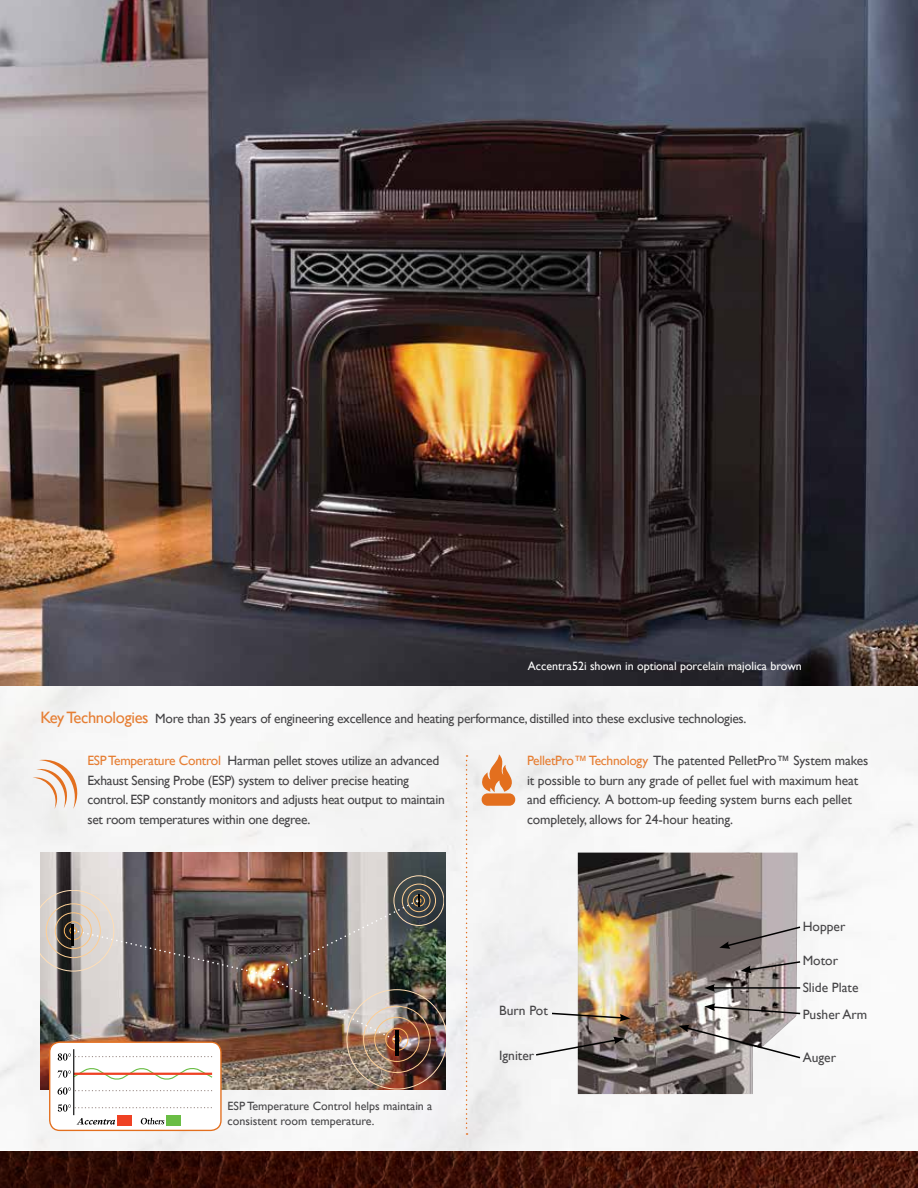
<style>
.page{position:relative;width:918px;height:1188px;background:#fff}
.page>*{position:absolute;margin:0;border:0;box-sizing:border-box;transform-origin:0 0}
.t1{font:13.5px/19.5px "Gill Sans";letter-spacing:-.02em;color:#464547}
.t2{font:13.5px/26.8px "Gill Sans";color:#464547}
.t3{font:12px/15px "Gill Sans";color:#464547}
.t4{font:12px "Gill Sans";color:#fff}
.s1{font-size:16.5px;color:#e67e33}
.s2{color:#e67e33}
</style>
<div class="page">
<div style="left:0;top:686px;width:918px;height:465px;background:#f6f6f6"></div>
<img style="left:41px;top:853px;width:405px;height:37px">
<div style="left:50px;top:1042px;width:171px;height:88px;background:#fff;border-radius:10px"></div>
<svg style="left:58px;top:1104px;width:154px;height:8px"></svg>
<hr style="left:73px;top:1049px;width:1px;height:66px;background:#000">
<div style="left:117px;top:1115px;width:14px;height:10px;background:#ef4123"></div>
<div style="left:167px;top:1115px;width:14px;height:10px;background:#6abd45"></div>
<svg style="left:141px;top:1118px;width:23px;height:6px"></svg>
<svg style="left:77px;top:1118px;width:38px;height:7px"></svg>
<div style="left:49px;top:1042px;width:173px;height:89px;border:1px solid #e36f1e;border-radius:10px"></div>
<div style="left:408px;top:889px;width:22px;height:23px;border:1px solid #fdc681;border-radius:50%"></div>
<div style="left:402px;top:884px;width:34px;height:33px;border:1px solid #fecf95;border-radius:50%"></div>
<img style="left:41px;top:890px;width:405px;height:205px">
<img style="left:0;top:0;width:918px;height:686px">
<svg style="left:0;top:1151px;width:918px;height:37px;background:#3e1108"></svg>
<svg style="left:33px;top:760px;width:45px;height:49px"></svg>
<div style="left:482px;top:793px;width:33px;height:13px;background:#e36f1e;border-radius:6px"></div>
<svg style="left:481px;top:754px;width:31px;height:38px"></svg>
<svg style="left:466px;top:755px;width:2px;height:380px"></svg>
<img style="left:578px;top:853px;width:220px;height:241px">
<svg style="left:719px;top:925px;width:83px;height:24px;background:#867f7f"></svg>
<svg style="left:741px;top:960px;width:61px;height:13px"></svg>
<hr style="left:713px;top:987px;width:87px;height:2px;background:#000">
<svg style="left:704px;top:984px;width:11px;height:8px"></svg>
<svg style="left:705px;top:1003px;width:97px;height:12px"></svg>
<svg style="left:679px;top:1025px;width:123px;height:35px"></svg>
<svg style="left:550px;top:1012px;width:80px;height:10px"></svg>
<svg style="left:534px;top:1037px;width:90px;height:20px"></svg>
<p class="t4" style="left:528px;top:659px;width:276px">Accentra52i shown in optional porcelain majolica brown</p>
<p class="t1" style="left:40px;top:709px;width:707px"><span class="s1">Key Technologies</span> More than 35 years of engineering excellence and heating performance, distilled into these exclusive technologies.</p>
<p class="t1" style="left:527px;top:751px;width:343px"><span class="s2">PelletPro™ Technology</span> The patented PelletPro™ System makes it possible to burn any grade of pellet fuel with maximum heat and efficiency. A bottom-up feeding system burns each pellet completely, allows for 24-hour heating.</p>
<p class="t1" style="left:87px;top:751px;width:359px"><span class="s2">ESP Temperature Control</span> Harman pellet stoves utilize an advanced Exhaust Sensing Probe (ESP) system to deliver precise heating control. ESP constantly monitors and adjusts heat output to maintain set room temperatures within one degree.</p>
<p class="t3" style="left:228px;top:1098px;width:206px">ESP Temperature Control helps maintain a consistent room temperature.</p>
<p class="t1" style="left:499px;top:1001px;width:50px">Burn Pot</p>
<p class="t2" style="left:499px;top:1043px;width:37px">Igniter</p>
<p class="t1" style="left:803px;top:917px;width:44px">Hopper</p>
<p class="t2" style="left:803px;top:948px;width:66px">Motor<br>Slide Plate<br>Pusher Arm</p>
<p class="t1" style="left:803px;top:1048px;width:35px">Auger</p>
</div>
